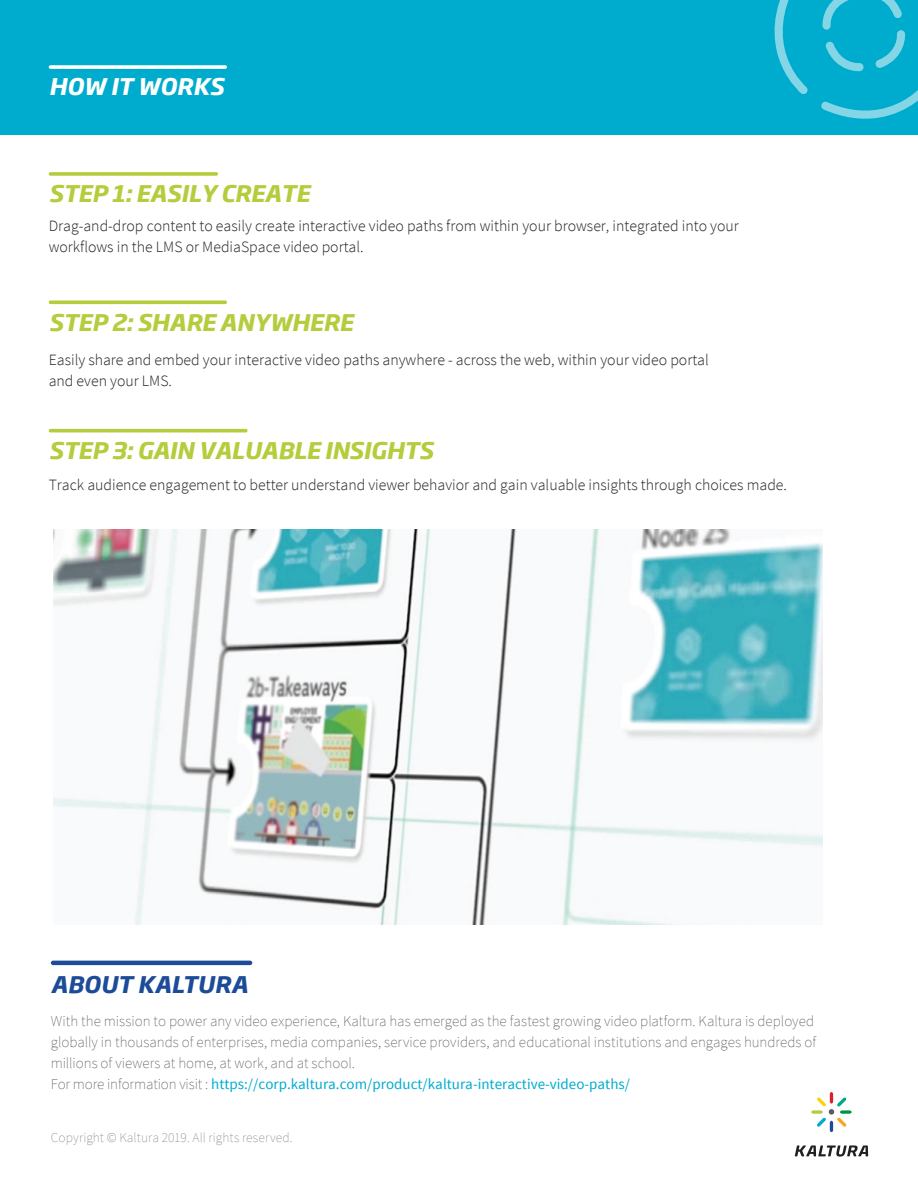
<style>
.page{position:relative;width:918px;height:1188px;background:#fff}
.page>*{position:absolute;margin:0;border:0;box-sizing:border-box;transform-origin:0 0}
.t1{font:italic 700 22.5px "Soho Gothic Pro";letter-spacing:-.01em;color:#b3cd3c}
.t2{font:italic 700 22.5px "Soho Gothic Pro";color:#1c4c98}
.t3{font:italic 700 22.5px "Soho Gothic Pro";letter-spacing:.005em;color:#fff}
.t4{font:300 15.75px/21px "Source Sans Pro";color:#231f20}
.t5{font:200 15px/20.9px "Source Sans Pro";color:#585757}
.t6{font:200 13.5px "Source Sans Pro";letter-spacing:.005em;color:#878786}
.s1{font-weight:400;color:#00acce}
</style>
<div class="page">
<hr style="left:51px;top:961px;width:201px;height:4px;background:#1c4c98;border-radius:2px">
<svg style="left:795px;top:1145px;width:73px;height:12px"></svg>
<svg style="left:811px;top:1092px;width:41px;height:40px"></svg>
<div style="left:0;top:0;width:918px;height:135px;background:#00acce"></div>
<svg style="left:49px;top:65px;width:178px;height:4px"></svg>
<svg style="left:49px;top:172px;width:169px;height:4px"></svg>
<hr style="left:49px;top:301px;width:178px;height:3px;background:#b3cd3c;border-radius:2px">
<hr style="left:49px;top:429px;width:199px;height:3px;background:#b3cd3c;border-radius:2px">
<img style="left:53px;top:530px;width:770px;height:395px">
<svg style="left:775px;top:0;width:33px;height:94px"></svg>
<svg style="left:821px;top:90px;width:97px;height:29px"></svg>
<svg style="left:822px;top:0;width:27px;height:30px"></svg>
<svg style="left:876px;top:30px;width:30px;height:38px"></svg>
<svg style="left:881px;top:0;width:21px;height:18px"></svg>
<svg style="left:826px;top:42px;width:38px;height:30px"></svg>
<h1 class="t3" style="left:49px;top:69px;width:177px">HOW IT WORKS</h1>
<h1 class="t1" style="left:49px;top:176px;width:263px">STEP 1: EASILY CREATE</h1>
<p class="t4" style="left:49px;top:215px;width:692px">Drag-and-drop content to easily create interactive video paths from within your browser, integrated into your workflows in the LMS or MediaSpace video portal.</p>
<h1 class="t1" style="left:49px;top:305px;width:306px">STEP 2: SHARE ANYWHERE</h1>
<p class="t4" style="left:49px;top:349px;width:662px">Easily share and embed your interactive video paths anywhere - across the web, within your video portal and even your LMS.</p>
<h1 class="t1" style="left:49px;top:433px;width:386px">STEP 3: GAIN VALUABLE INSIGHTS</h1>
<p class="t4" style="left:49px;top:475px;width:740px">Track audience engagement to better understand viewer behavior and gain valuable insights through choices made.</p>
<h1 class="t2" style="left:51px;top:967px;width:199px">ABOUT KALTURA</h1>
<p class="t5" style="left:51px;top:1011px;width:767px">With the mission to power any video experience, Kaltura has emerged as the fastest growing video platform. Kaltura is deployed globally in thousands of enterprises, media companies, service providers, and educational institutions and engages hundreds of millions of viewers at home, at work, and at school.<br>For more information visit : <span class="s1">https://corp.kaltura.com/product/kaltura-interactive-video-paths/</span></p>
<p class="t6" style="left:51px;top:1129px;width:243px">Copyright © Kaltura 2019. All rights reserved.</p>
</div>
